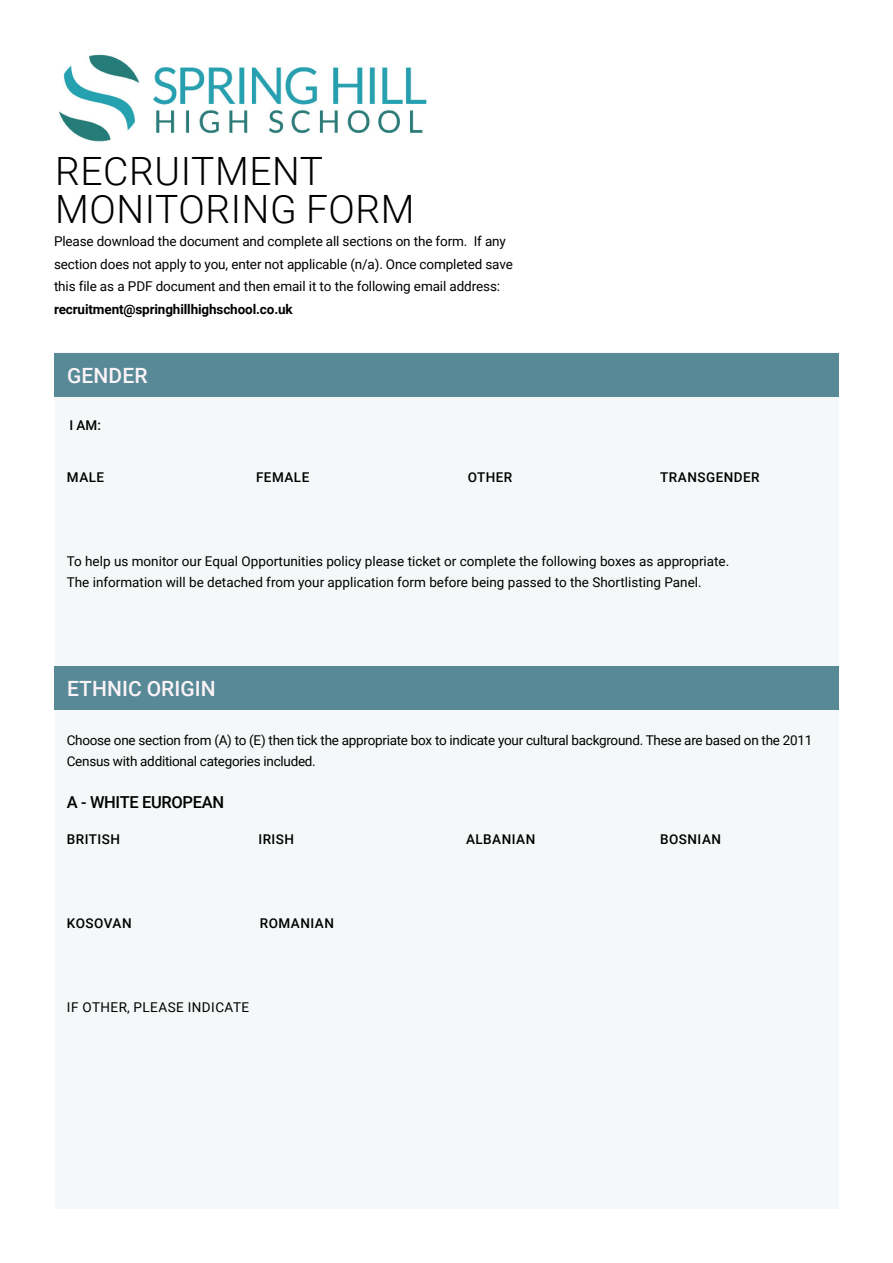
<style>
.page{position:relative;width:893px;height:1263px;background:#fff}
.page>*{position:absolute;margin:0;border:0;box-sizing:border-box;transform-origin:0 0}
.t1{font:300 39px/37.5px "Roboto";letter-spacing:.015em;color:#000}
.t2{font:500 21px "Roboto";letter-spacing:.005em;color:#faf3f7}
.t3{font:500 16.5px "Roboto";letter-spacing:-.02em;color:#000}
.t4{font:13.5px/21px "Roboto";letter-spacing:-.01em;color:#000}
.t5{font:500 13.5px "Roboto";letter-spacing:.035em;color:#000}
.t6{font:700 13.5px "Roboto";letter-spacing:-.01em;color:#000}
.t7{font:13.5px "Roboto";letter-spacing:.035em;color:#000}
</style>
<div class="page">
<div style="left:55px;top:55px;width:784px;height:1154px;background:#f5f8f8"></div>
<div style="left:54px;top:353px;width:785px;height:43px;background:#588997"></div>
<div style="left:54px;top:666px;width:785px;height:44px;background:#588997"></div>
<div style="left:1px;top:1px;width:891px;height:351px;background:#fff"></div>
<img style="left:59px;top:54px;width:368px;height:88px">
<h1 class="t1" style="left:55px;top:151px;width:361px">RECRUITMENT<br>MONITORING FORM</h1>
<p class="t4" style="left:54px;top:230px;width:460px;line-height:22.5px">Please download the document and complete all sections on the form. If any section does not apply to you, enter not applicable (n/a). Once completed save this file as a PDF document and then email it to the following email address:</p>
<p class="t6" style="left:54px;top:299px;width:240px">recruitment@springhillhighschool.co.uk</p>
<h2 class="t2" style="left:67px;top:360px;width:82px">GENDER</h2>
<p class="t5" style="left:69px;top:416px;width:33px">I AM:</p>
<p class="t5" style="left:67px;top:468px;width:39px">MALE</p>
<p class="t5" style="left:256px;top:468px;width:55px">FEMALE</p>
<p class="t5" style="left:468px;top:468px;width:46px">OTHER</p>
<p class="t5" style="left:660px;top:468px;width:101px">TRANSGENDER</p>
<p class="t4" style="left:67px;top:551px;width:664px">To help us monitor our Equal Opportunities policy please ticket or complete the following boxes as appropriate.<br>The information will be detached from your application form before being passed to the Shortlisting Panel.</p>
<h2 class="t2" style="left:67px;top:674px;width:150px">ETHNIC ORIGIN</h2>
<p class="t4" style="left:67px;top:729px;width:747px">Choose one section from (A) to (E) then tick the appropriate box to indicate your cultural background. These are based on the 2011<br>Census with additional categories included.</p>
<p class="t3" style="left:67px;top:791px;width:159px">A - WHITE EUROPEAN</p>
<p class="t5" style="left:67px;top:829px;width:55px">BRITISH</p>
<p class="t5" style="left:258px;top:829px;width:37px">IRISH</p>
<p class="t5" style="left:466px;top:829px;width:71px">ALBANIAN</p>
<p class="t5" style="left:660px;top:829px;width:62px">BOSNIAN</p>
<p class="t5" style="left:67px;top:913px;width:66px">KOSOVAN</p>
<p class="t5" style="left:260px;top:913px;width:76px">ROMANIAN</p>
<p class="t7" style="left:67px;top:997px;width:184px">IF OTHER, PLEASE INDICATE</p>
</div>
